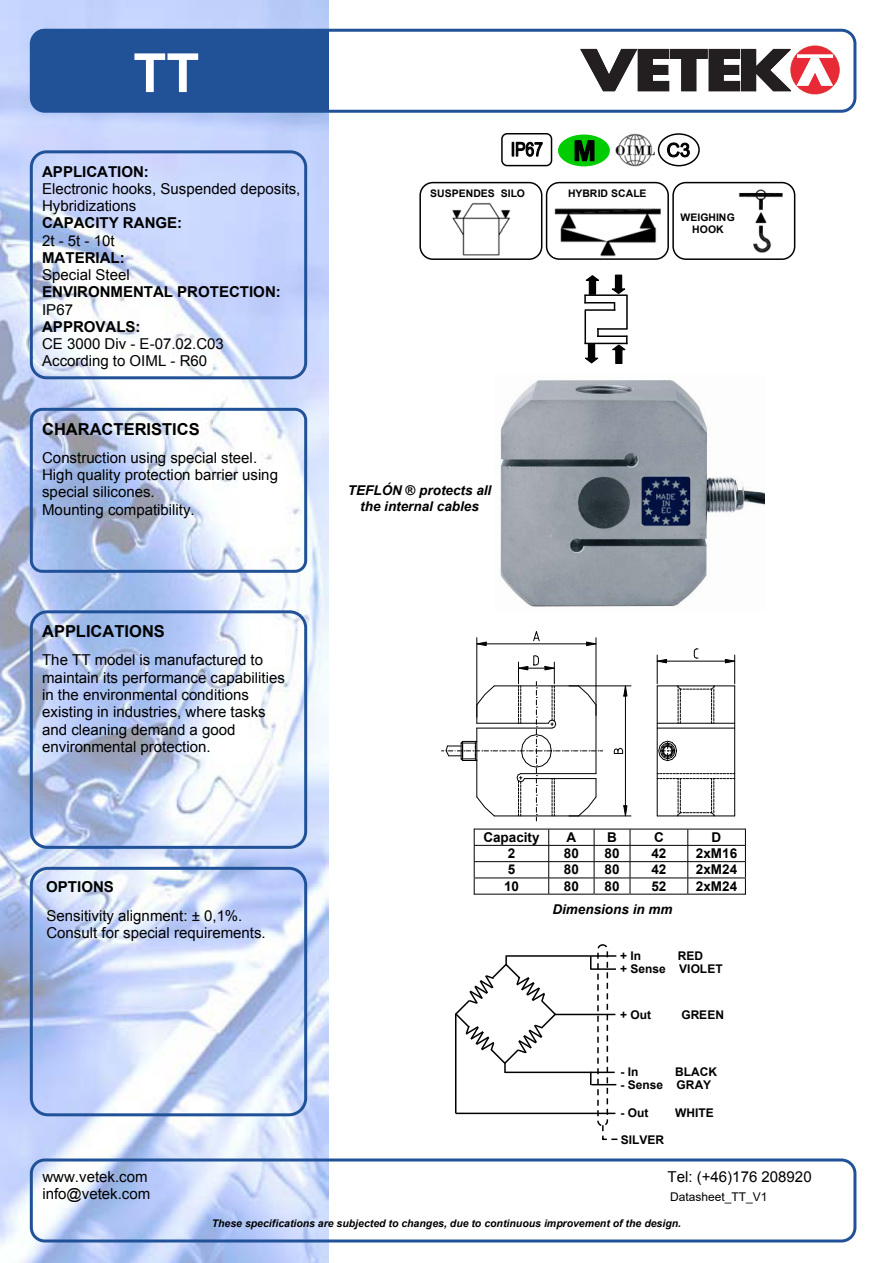
<style>
.page{position:relative;width:893px;height:1263px;background:#fff}
.page>*{position:absolute;margin:0;border:0;box-sizing:border-box;transform-origin:0 0}
.t1{font:700 54px "Arial";color:#fff}
.t2{font:700 16.5px "Arial";color:#000}
.t3{font:15px/17.2px "Arial";color:#000}
.t4{font:700 15px "Arial";color:#000}
.t5{font:italic 700 13.5px/16px "Arial";color:#000;text-align:center}
.t6{font:700 13.5px "Arial";color:#000}
.t7{font:700 12px/13.5px "Arial";color:#000}
.t8{font:12px "Arial";color:#000}
.t9{font:italic 700 10.5px "Arial";color:#000}
.t10{font:700 10.5px "Arial";letter-spacing:.005em;color:#000}
.t11{font:700 10.35px/12.3px "Arial";color:#000;text-align:center}
.s1{font-style:normal}
</style>
<div class="page">
<img style="left:0;top:0;width:328px;height:1263px">
<div style="left:30px;top:29px;width:826px;height:84px;border:3px solid #215297;border-radius:14px"></div>
<div style="left:99px;top:30px;width:229px;height:81px;background:#215297"></div>
<div style="left:98px;top:29px;width:231px;height:82px;border:1px solid #215297"></div>
<div style="left:31px;top:29px;width:176px;height:81px;background:#215297;border-radius:14px"></div>
<div style="left:30px;top:1159px;width:826px;height:84px;border:3px solid #215297;border-radius:14px"></div>
<div style="left:501px;top:133px;width:51px;height:33px;border:1px solid #000;border-radius:5px"></div>
<svg style="left:512px;top:141px;width:31px;height:16px"></svg>
<div style="left:30px;top:150px;width:277px;height:229px;border:3px solid #215297;border-radius:15px"></div>
<div style="left:30px;top:610px;width:277px;height:239px;border:3px solid #215297;border-radius:16px"></div>
<div style="left:30px;top:867px;width:277px;height:249px;border:3px solid #215297;border-radius:17px"></div>
<div style="left:30px;top:408px;width:277px;height:165px;border:3px solid #215297;border-radius:11px"></div>
<svg style="left:455px;top:955px;width:102px;height:118px"></svg>
<hr style="left:455px;top:1014px;width:1px;height:99px;background:#000">
<hr style="left:506px;top:955px;width:110px;height:2px;background:#000">
<hr style="left:554px;top:1014px;width:61px;height:1px;background:#000">
<hr style="left:505px;top:1072px;width:110px;height:1px;background:#000">
<hr style="left:455px;top:1113px;width:160px;height:1px;background:#000">
<svg style="left:590px;top:944px;width:28px;height:197px"></svg>
<div style="left:419px;top:182px;width:123px;height:78px;border:2px solid #000;border-radius:13px"></div>
<img style="left:452px;top:202px;width:58px;height:54px">
<div style="left:546px;top:182px;width:123px;height:78px;border:2px solid #000;border-radius:13px"></div>
<img style="left:554px;top:208px;width:106px;height:48px">
<img style="left:738px;top:189px;width:45px;height:64px">
<div style="left:672px;top:182px;width:123px;height:78px;border:2px solid #000;border-radius:13px"></div>
<div style="left:558px;top:135px;width:52px;height:31px;background:#0c0;border-radius:50%"></div>
<svg style="left:574px;top:140px;width:21px;height:22px"></svg>
<img style="left:616px;top:133px;width:39px;height:33px">
<svg style="left:667px;top:142px;width:23px;height:16px"></svg>
<div style="left:658px;top:133px;width:42px;height:33px;border:1px solid #000;border-radius:50%"></div>
<svg style="left:612px;top:274px;width:16px;height:21px"></svg>
<hr style="left:626px;top:295px;width:2px;height:34px;background:#000">
<hr style="left:584px;top:294px;width:43px;height:2px;background:#000">
<hr style="left:584px;top:310px;width:2px;height:34px;background:#000">
<hr style="left:584px;top:343px;width:43px;height:1px;background:#000">
<hr style="left:597px;top:335px;width:30px;height:2px;background:#000">
<hr style="left:584px;top:302px;width:31px;height:2px;background:#000">
<svg style="left:597px;top:330px;width:2px;height:7px"></svg>
<hr style="left:597px;top:328px;width:30px;height:2px;background:#000">
<hr style="left:585px;top:309px;width:30px;height:2px;background:#000">
<svg style="left:584px;top:343px;width:17px;height:20px"></svg>
<svg style="left:584px;top:275px;width:16px;height:28px"></svg>
<svg style="left:609px;top:337px;width:18px;height:26px"></svg>
<img style="left:500px;top:380px;width:265px;height:227px">
<hr style="left:734px;top:686px;width:1px;height:130px;background:#000">
<hr style="left:657px;top:686px;width:1px;height:130px;background:#000">
<hr style="left:657px;top:816px;width:78px;height:1px;background:#000">
<svg style="left:657px;top:773px;width:78px;height:43px"></svg>
<hr style="left:657px;top:723px;width:78px;height:1px;background:#000">
<hr style="left:657px;top:728px;width:78px;height:1px;background:#000">
<hr style="left:657px;top:686px;width:78px;height:1px;background:#000">
<svg style="left:677px;top:686px;width:38px;height:37px"></svg>
<svg style="left:659px;top:741px;width:18px;height:20px"></svg>
<hr style="left:476px;top:638px;width:1px;height:79px;background:#000">
<hr style="left:596px;top:638px;width:1px;height:77px;background:#000">
<hr style="left:486px;top:644px;width:101px;height:1px;background:#000">
<svg style="left:476px;top:642px;width:10px;height:4px"></svg>
<svg style="left:586px;top:642px;width:10px;height:4px"></svg>
<hr style="left:569px;top:686px;width:62px;height:1px;background:#000">
<hr style="left:569px;top:816px;width:62px;height:1px;background:#000">
<hr style="left:625px;top:696px;width:1px;height:110px;background:#000">
<svg style="left:624px;top:685px;width:3px;height:11px"></svg>
<svg style="left:624px;top:806px;width:3px;height:11px"></svg>
<hr style="left:666px;top:661px;width:59px;height:1px;background:#000">
<svg style="left:657px;top:655px;width:10px;height:29px"></svg>
<svg style="left:725px;top:655px;width:10px;height:29px"></svg>
<svg style="left:694px;top:649px;width:4px;height:10px"></svg>
<svg style="left:441px;top:656px;width:162px;height:165px"></svg>
<svg style="left:533px;top:631px;width:6px;height:10px"></svg>
<svg style="left:614px;top:748px;width:9px;height:6px"></svg>
<hr style="left:474px;top:829px;width:272px;height:1px;background:#000">
<hr style="left:474px;top:845px;width:272px;height:1px;background:#000">
<hr style="left:474px;top:861px;width:272px;height:1px;background:#000">
<hr style="left:474px;top:878px;width:272px;height:1px;background:#000">
<svg style="left:474px;top:829px;width:1px;height:65px"></svg>
<hr style="left:474px;top:894px;width:74px;height:1px;background:#000">
<svg style="left:548px;top:829px;width:1px;height:66px"></svg>
<hr style="left:549px;top:894px;width:45px;height:1px;background:#000">
<svg style="left:594px;top:829px;width:1px;height:65px"></svg>
<hr style="left:594px;top:894px;width:36px;height:1px;background:#000">
<svg style="left:630px;top:829px;width:1px;height:65px"></svg>
<hr style="left:630px;top:894px;width:57px;height:1px;background:#000">
<svg style="left:687px;top:829px;width:1px;height:66px"></svg>
<hr style="left:688px;top:894px;width:57px;height:1px;background:#000">
<svg style="left:745px;top:829px;width:1px;height:66px"></svg>
<svg style="left:580px;top:49px;width:211px;height:42px"></svg>
<div style="left:791px;top:46px;width:48px;height:48px;background:#e82936;border-radius:50%"></div>
<svg style="left:797px;top:58px;width:36px;height:28px"></svg>
<div style="left:797px;top:55px;width:36px;height:3px;border:1px solid #fff"></div>
<h1 class="t1" style="left:133px;top:37px;width:67px">TT</h1>
<p class="t4" style="left:42px;top:161px;width:108px">APPLICATION:</p>
<p class="t3" style="left:42px;top:180px;width:260px">Electronic hooks, Suspended deposits,<br>Hybridizations</p>
<p class="t4" style="left:42px;top:213px;width:142px">CAPACITY RANGE:</p>
<p class="t3" style="left:42px;top:232px;width:74px">2t - 5t - 10t</p>
<p class="t4" style="left:42px;top:248px;width:84px">MATERIAL:</p>
<p class="t3" style="left:42px;top:266px;width:89px">Special Steel</p>
<p class="t4" style="left:42px;top:282px;width:240px">ENVIRONMENTAL PROTECTION:</p>
<p class="t3" style="left:42px;top:301px;width:32px">IP67</p>
<p class="t4" style="left:42px;top:317px;width:100px">APPROVALS:</p>
<p class="t3" style="left:42px;top:335px;width:183px">CE 3000 Div - E-07.02.C03<br>According to OIML - R60</p>
<p class="t2" style="left:42px;top:418px;width:159px">CHARACTERISTICS</p>
<p class="t3" style="left:42px;top:449px;width:237px">Construction using special steel.<br>High quality protection barrier using special silicones.<br>Mounting compatibility.</p>
<p class="t2" style="left:42px;top:621px;width:124px">APPLICATIONS</p>
<p class="t3" style="left:42px;top:652px;width:244px">The TT model is manufactured to maintain its performance capabilities in the environmental conditions existing in industries, where tasks and cleaning demand a good environmental protection.</p>
<p class="t4" style="left:46px;top:877px;width:69px">OPTIONS</p>
<p class="t3" style="left:46px;top:907px;width:221px">Sensitivity alignment: ± 0,1%.<br>Consult for special requirements.</p>
<p class="t10" style="left:430px;top:186px;width:96px">SUSPENDES SILO</p>
<p class="t11" style="left:568px;top:187px;width:80px">HYBRID SCALE</p>
<p class="t11" style="left:680px;top:211px;width:56px">WEIGHING<br>HOOK</p>
<p class="t5" style="left:348px;top:482px;width:145px">TEFLÓN <span class="s1">®</span> protects all the internal cables</p>
<p class="t6" style="left:483px;top:828px;width:58px">Capacity</p>
<p class="t6" style="left:566px;top:828px;width:11px">A</p>
<p class="t6" style="left:607px;top:828px;width:11px">B</p>
<p class="t6" style="left:654px;top:828px;width:11px">C</p>
<p class="t6" style="left:712px;top:828px;width:11px">D</p>
<p class="t6" style="left:508px;top:844px;width:9px">2</p>
<p class="t6" style="left:564px;top:844px;width:16px">80</p>
<p class="t6" style="left:604px;top:844px;width:16px">80</p>
<p class="t6" style="left:651px;top:844px;width:16px">42</p>
<p class="t6" style="left:696px;top:844px;width:43px">2xM16</p>
<p class="t6" style="left:508px;top:861px;width:9px">5</p>
<p class="t6" style="left:564px;top:861px;width:16px">80</p>
<p class="t6" style="left:604px;top:861px;width:16px">80</p>
<p class="t6" style="left:651px;top:861px;width:16px">42</p>
<p class="t6" style="left:696px;top:861px;width:43px">2xM24</p>
<p class="t6" style="left:504px;top:877px;width:16px">10</p>
<p class="t6" style="left:564px;top:877px;width:16px">80</p>
<p class="t6" style="left:604px;top:877px;width:16px">80</p>
<p class="t6" style="left:651px;top:877px;width:16px">52</p>
<p class="t6" style="left:696px;top:877px;width:43px">2xM24</p>
<p class="t5" style="left:552px;top:901px;width:122px">Dimensions in mm</p>
<p class="t7" style="left:620px;top:949px;width:22px">+ In</p>
<p class="t7" style="left:620px;top:949px;width:104px;text-indent:58px">RED<br>+ Sense VIOLET</p>
<p class="t7" style="left:620px;top:1008px;width:32px">+ Out</p>
<p class="t7" style="left:681px;top:1008px;width:44px">GREEN</p>
<p class="t7" style="left:620px;top:1065px;width:19px">- In</p>
<p class="t7" style="left:675px;top:1065px;width:44px">BLACK</p>
<p class="t7" style="left:620px;top:1079px;width:92px">- Sense GRAY</p>
<p class="t7" style="left:620px;top:1107px;width:29px">- Out</p>
<p class="t7" style="left:675px;top:1107px;width:40px">WHITE</p>
<p class="t7" style="left:621px;top:1133px;width:45px">SILVER</p>
<p class="t3" style="left:42px;top:1168px;width:109px">www.vetek.com info@vetek.com</p>
<p class="t3" style="left:667px;top:1168px;width:146px">Tel: (+46)176 208920</p>
<p class="t8" style="left:670px;top:1189px;width:99px">Datasheet_TT_V1</p>
<p class="t9" style="left:212px;top:1216px;width:471px">These specifications are subjected to changes, due to continuous improvement of the design.</p>
</div>
